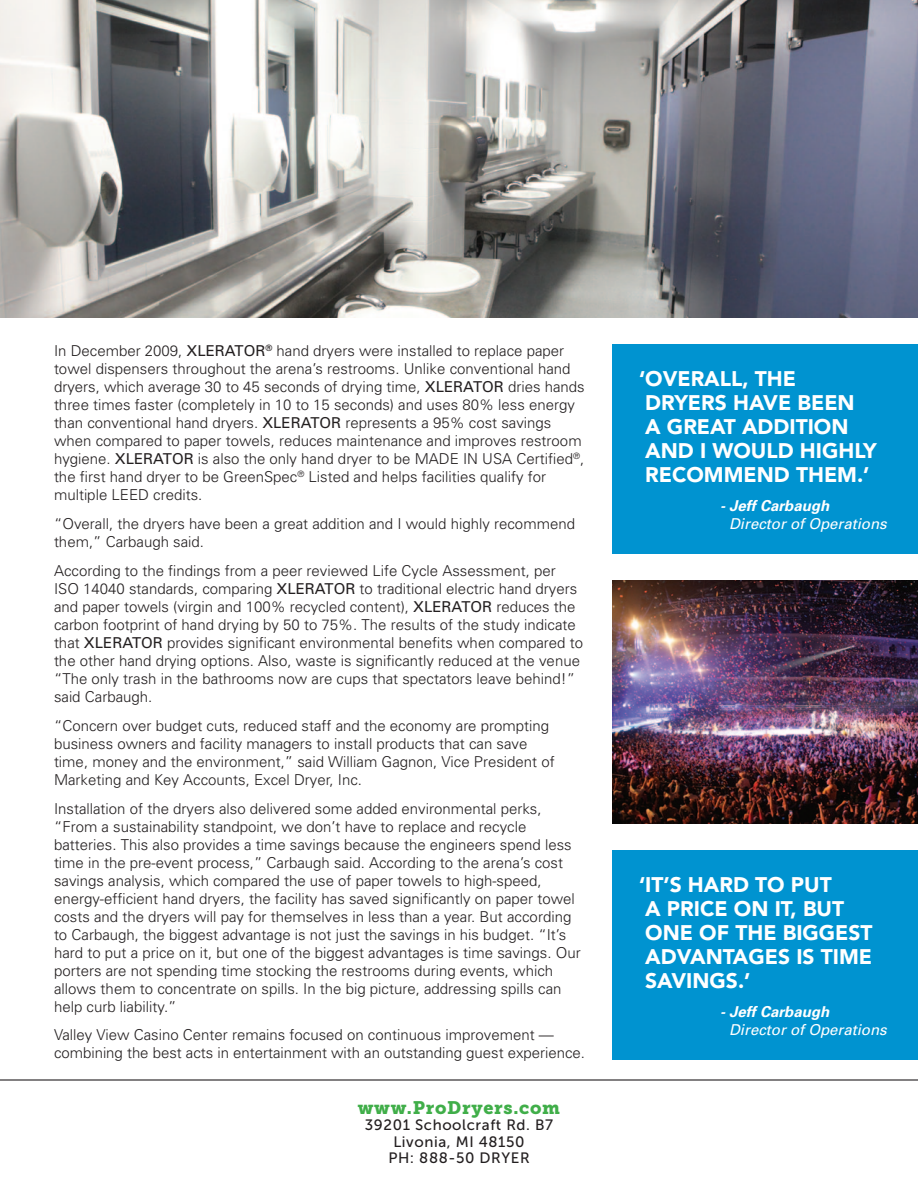
<style>
.page{position:relative;width:918px;height:1188px;background:#fff}
.page>*{position:absolute;margin:0;border:0;box-sizing:border-box;transform-origin:0 0}
.t1{font:900 21px/24px "Avenir";color:#fff}
.t2{font:18px "Museo Slab 900";letter-spacing:.04em;color:#40ae49}
.t3{font:300 15px/18px "Univers";color:#231f20}
.t4{font:italic 15px/18px "Univers";color:#fff}
.t5{font:15px "Museo Sans 500";letter-spacing:.04em;color:#231f20}
.s1{font-weight:400}
.s2{font-weight:700}
</style>
<div class="page">
<img style="left:0;top:0;width:918px;height:317px">
<img style="left:612px;top:580px;width:306px;height:244px">
<div style="left:612px;top:850px;width:306px;height:210px;background:#0093d0"></div>
<div style="left:612px;top:344px;width:306px;height:210px;background:#0093d0"></div>
<hr style="left:0;top:1079px;width:918px;height:2px;background:#231f20">
<p class="t3" style="left:54px;top:342px;width:532px">In December 2009, <span class="s1">XLERATOR</span><sup>®</sup> hand dryers were installed to replace paper towel dispensers throughout the arena’s restrooms. Unlike conventional hand dryers, which average 30 to 45 seconds of drying time, <span class="s1">XLERATOR</span> dries hands three times faster (completely in 10 to 15 seconds) and uses 80% less energy than conventional hand dryers. <span class="s1">XLERATOR</span> represents a 95% cost savings when compared to paper towels, reduces maintenance and improves restroom hygiene. <span class="s1">XLERATOR</span> is also the only hand dryer to be MADE IN USA Certified<sup>®</sup>, the first hand dryer to be GreenSpec<sup>®</sup> Listed and helps facilities qualify for multiple LEED credits.</p>
<p class="t3" style="left:54px;top:514px;width:523px">“Overall, the dryers have been a great addition and I would highly recommend them,” Carbaugh said.</p>
<p class="t3" style="left:54px;top:561px;width:531px">According to the findings from a peer reviewed Life Cycle Assessment, per ISO 14040 standards, comparing <span class="s1">XLERATOR</span> to traditional electric hand dryers and paper towels (virgin and 100% recycled content), <span class="s1">XLERATOR</span> reduces the carbon footprint of hand drying by 50 to 75%. The results of the study indicate that <span class="s1">XLERATOR</span> provides significant environmental benefits when compared to the other hand drying options. Also, waste is significantly reduced at the venue “The only trash in the bathrooms now are cups that spectators leave behind!” said Carbaugh.</p>
<p class="t3" style="left:54px;top:716px;width:502px">“Concern over budget cuts, reduced staff and the economy are prompting business owners and facility managers to install products that can save time, money and the environment,” said William Gagnon, Vice President of Marketing and Key Accounts, Excel Dryer, Inc.</p>
<p class="t3" style="left:54px;top:799px;width:528px">Installation of the dryers also delivered some added environmental perks, “From a sustainability standpoint, we don’t have to replace and recycle batteries. This also provides a time savings because the engineers spend less time in the pre-event process,” Carbaugh said. According to the arena’s cost savings analysis, which compared the use of paper towels to high-speed, energy-efficient hand dryers, the facility has saved significantly on paper towel costs and the dryers will pay for themselves in less than a year. But according to Carbaugh, the biggest advantage is not just the savings in his budget. “It’s hard to put a price on it, but one of the biggest advantages is time savings. Our porters are not spending time stocking the restrooms during events, which allows them to concentrate on spills. In the big picture, addressing spills can help curb liability.”</p>
<p class="t3" style="left:54px;top:1026px;width:533px">Valley View Casino Center remains focused on continuous improvement — combining the best acts in entertainment with an outstanding guest experience.</p>
<p class="t2" style="left:358px;top:1097px;width:204px">www.ProDryers.com</p>
<p class="t5" style="left:365px;top:1117px;width:190px">39201 Schoolcraft Rd. B7</p>
<p class="t5" style="left:393px;top:1133px;width:133px">Livonia, MI 48150</p>
<p class="t5" style="left:388px;top:1150px;width:143px">PH: 888-50 DRYER</p>
<p class="t1" style="left:639px;top:366px;width:239px">‘OVERALL, THE<br>DRYERS HAVE BEEN<br>A GREAT ADDITION<br>AND I WOULD HIGHLY<br>RECOMMEND THEM.’</p>
<p class="t4" style="left:729px;top:496px;width:159px;text-indent:-9px"><span class="s2">- Jeff Carbaugh<br></span>Director of Operations</p>
<p class="t1" style="left:639px;top:873px;width:235px">‘IT’S HARD TO PUT<br>A PRICE ON IT, BUT<br>ONE OF THE BIGGEST<br>ADVANTAGES IS TIME<br>SAVINGS.’</p>
<p class="t4" style="left:729px;top:1002px;width:159px;text-indent:-9px"><span class="s2">- Jeff Carbaugh<br></span>Director of Operations</p>
</div>
